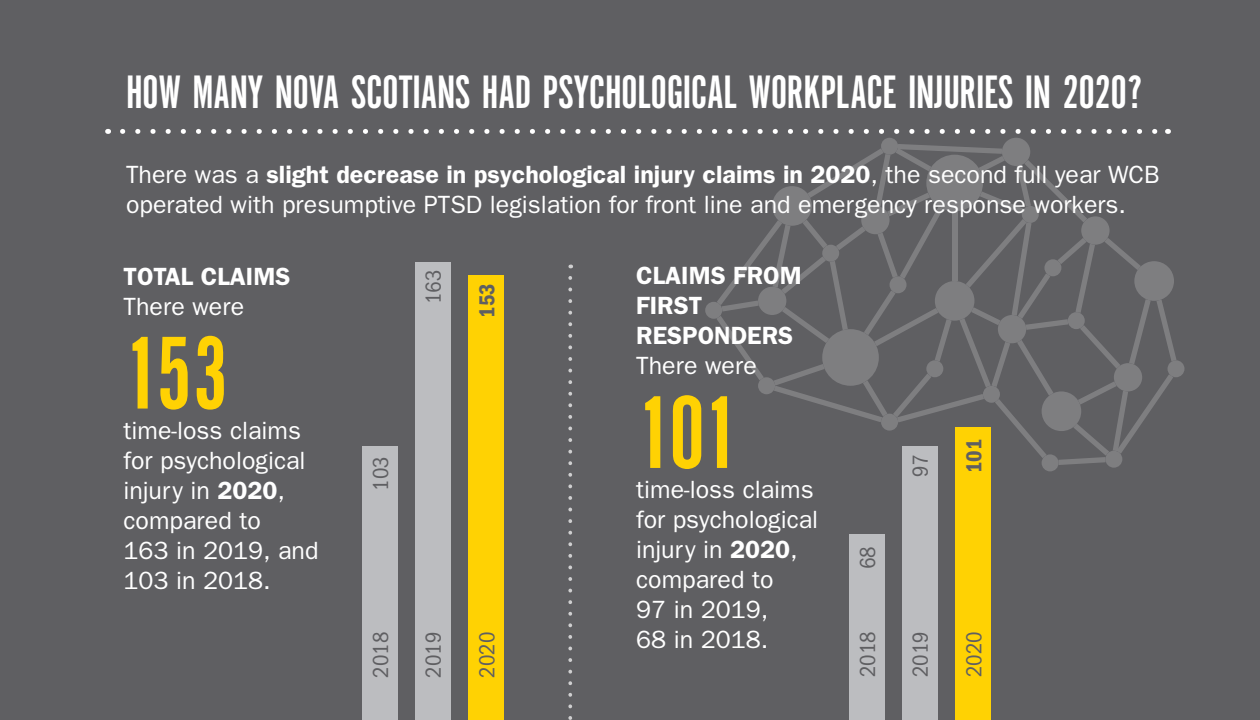
<style>
.page{position:relative;width:1260px;height:720px;background:#5f5f62}
.page>*{position:absolute;margin:0;border:0;box-sizing:border-box;transform-origin:0 0}
.text_info{font:107.5px "Alternate Gothic EF No One";letter-spacing:-.03em;color:#ffd203}
.text_info-2{font:48.75px "Alternate Gothic EF No One";letter-spacing:-.01em;color:#fff}
.text_info-3{font:25px/30px "Franklin Gothic";color:#fff}
.text{font:600 25px/30px "Franklin Gothic";color:#fff}
.text_charts{font:condensed 22.5px "Franklin Gothic";color:#5f5f62}
.text_charts-2{font:600 condensed 22.5px "Franklin Gothic";color:#5f5f62}
.s1{font-weight:600}
</style>
<div class="page">
<div style="left:362px;top:446px;width:36px;height:274px;background:#bcbdc0"></div>
<div style="left:849px;top:535px;width:36px;height:185px;background:#bcbdc0"></div>
<div style="left:415px;top:263px;width:36px;height:457px;background:#bcbdc0"></div>
<div style="left:902px;top:446px;width:36px;height:274px;background:#bcbdc0"></div>
<div style="left:469px;top:275px;width:35px;height:445px;background:#ffd203"></div>
<div style="left:956px;top:428px;width:35px;height:292px;background:#ffd203"></div>
<svg style="left:123px;top:129px;width:1035px;height:5px"></svg>
<svg style="left:568px;top:278px;width:4px;height:442px"></svg>
<div style="left:705px;top:302px;width:17px;height:17px;background:#7e7e80;border-radius:50%"></div>
<div style="left:881px;top:138px;width:17px;height:17px;background:#7e7e80;border-radius:50%"></div>
<div style="left:1002px;top:138px;width:28px;height:28px;background:#7e7e80;border-radius:50%"></div>
<div style="left:1042px;top:454px;width:17px;height:17px;background:#7e7e80;border-radius:50%"></div>
<svg style="left:1105px;top:451px;width:17px;height:17px"></svg>
<svg style="left:1168px;top:360px;width:17px;height:17px"></svg>
<svg style="left:716px;top:144px;width:461px;height:321px"></svg>
<p class="text_info-2" style="left:126px;top:68px;width:1018px">HOW MANY NOVA SCOTIANS HAD PSYCHOLOGICAL WORKPLACE INJURIES IN 2020?</p>
<p class="text_info-3" style="left:126px;top:159px;width:1035px">There was a <span class="s1">slight decrease in psychological injury claims in 2020</span>, the second full year WCB operated with presumptive PTSD legislation for front line and emergency response workers.</p>
<p class="text" style="left:124px;top:261px;width:168px">TOTAL CLAIMS</p>
<p class="text_info-3" style="left:124px;top:291px;width:122px">There were</p>
<p class="text_info" style="left:124px;top:319px;width:107px">153</p>
<p class="text_info-3" style="left:124px;top:415px;width:197px">time-loss claims for psychological injury in <span class="s1">2020</span>, compared to<br>163 in 2019, and<br>103 in 2018.</p>
<p class="text_charts" style="left:421px;top:304px;width:36px;rotate:-90deg">163</p>
<p class="text_charts-2" style="left:474px;top:318px;width:36px;rotate:-90deg">153</p>
<p class="text_charts" style="left:368px;top:490px;width:36px;rotate:-90deg">103</p>
<p class="text_charts" style="left:368px;top:678px;width:47px;rotate:-90deg">2018</p>
<p class="text_charts" style="left:421px;top:678px;width:47px;rotate:-90deg">2019</p>
<p class="text_charts" style="left:474px;top:678px;width:47px;rotate:-90deg">2020</p>
<p class="text" style="left:636px;top:260px;width:167px">CLAIMS FROM<br>FIRST<br>RESPONDERS</p>
<p class="text_info-3" style="left:636px;top:350px;width:122px">There were</p>
<p class="text_info" style="left:636px;top:378px;width:105px">101</p>
<p class="text_info-3" style="left:636px;top:474px;width:183px">time-loss claims for psychological injury in <span class="s1">2020</span>, compared to<br>97 in 2019,<br>68 in 2018.</p>
<p class="text_charts" style="left:855px;top:569px;width:24px;rotate:-90deg">68</p>
<p class="text_charts" style="left:855px;top:677px;width:47px;rotate:-90deg">2018</p>
<p class="text_charts" style="left:908px;top:477px;width:24px;rotate:-90deg">97</p>
<p class="text_charts" style="left:908px;top:677px;width:47px;rotate:-90deg">2019</p>
<p class="text_charts-2" style="left:961px;top:473px;width:36px;rotate:-90deg">101</p>
<p class="text_charts" style="left:961px;top:677px;width:47px;rotate:-90deg">2020</p>
</div>
